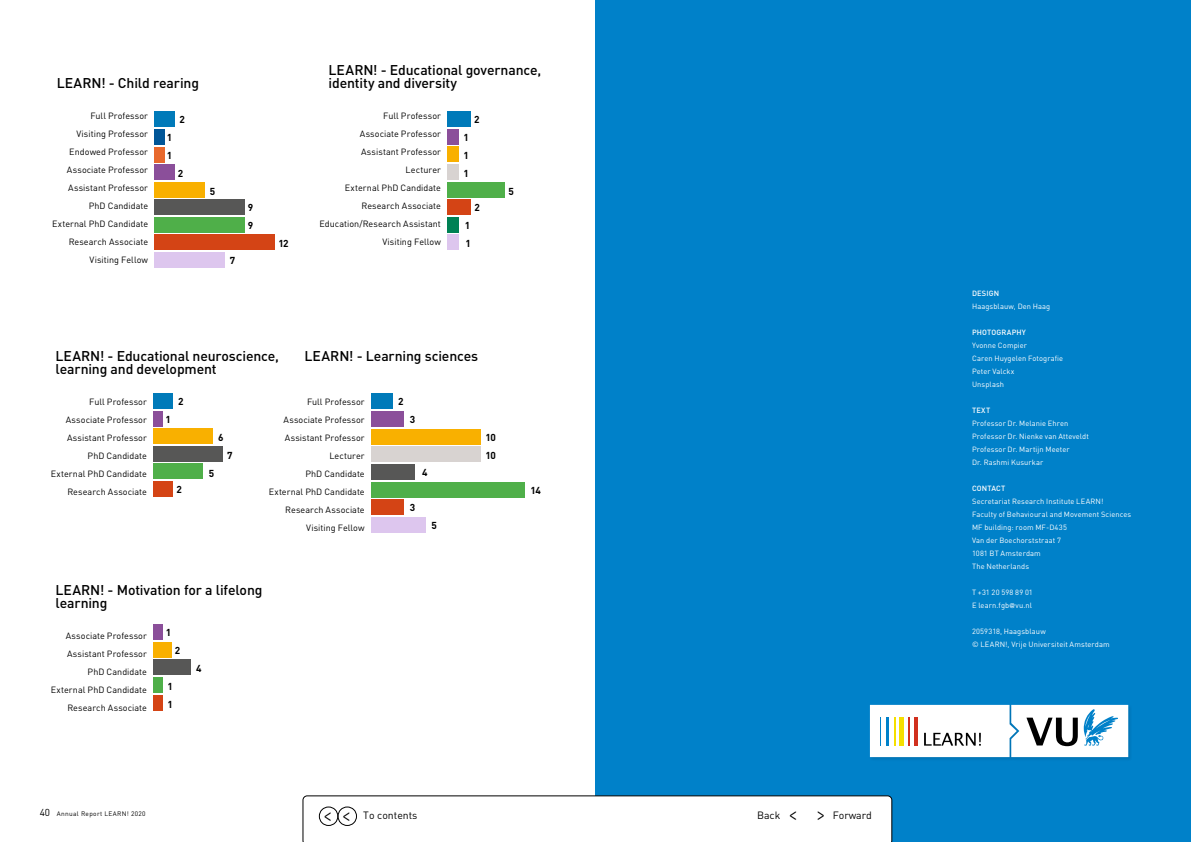
<style>
.page{position:relative;width:1191px;height:842px;background:#fff}
.page>*{position:absolute;margin:0;border:0;box-sizing:border-box;transform-origin:0 0}
.t1{font:300 24px "DIN Pro";color:#000;scale:.8 1}
.t2{font:500 14px/13px "DIN Pro";letter-spacing:-.01em;color:#000}
.t3{font:10.5px "DIN Pro";color:#000}
.t4{font:700 10px "DIN Pro";letter-spacing:-.035em;color:#000}
.t5{font:9px/18px "DIN Pro";letter-spacing:.005em;color:#000;text-align:right}
.t6{font:7.5px/13px "DIN Pro";letter-spacing:.015em;color:#fff}
.t7{font:500 7.5px "DIN Pro";letter-spacing:.02em;color:#fff}
.t8{font:6.5px "DIN Pro";letter-spacing:.05em;color:#000}
.s1{font-size:10px}
</style>
<div class="page">
<div style="left:595px;top:0;width:596px;height:842px;background:#0081c9"></div>
<div style="left:870px;top:705px;width:151px;height:56px;background:#000;opacity:.1"></div>
<div style="left:1010px;top:705px;width:122px;height:56px;background:#000;opacity:.1"></div>
<svg style="left:870px;top:705px;width:258px;height:52px"></svg>
<div style="left:153px;top:481px;width:20px;height:16px;background:#d44415"></div>
<div style="left:153px;top:463px;width:50px;height:16px;background:#4faf49"></div>
<div style="left:153px;top:446px;width:70px;height:16px;background:#575756"></div>
<div style="left:153px;top:428px;width:60px;height:16px;background:#f9b000"></div>
<div style="left:153px;top:411px;width:10px;height:15px;background:#8b4f9a"></div>
<div style="left:153px;top:393px;width:20px;height:16px;background:#007ab9"></div>
<div style="left:371px;top:517px;width:55px;height:16px;background:#ddc6ee"></div>
<div style="left:371px;top:499px;width:33px;height:16px;background:#d44415"></div>
<div style="left:371px;top:482px;width:154px;height:16px;background:#4faf49"></div>
<div style="left:371px;top:464px;width:44px;height:16px;background:#575756"></div>
<div style="left:371px;top:446px;width:110px;height:16px;background:#d8d3d1"></div>
<div style="left:371px;top:429px;width:110px;height:16px;background:#f9b000"></div>
<div style="left:371px;top:411px;width:33px;height:16px;background:#8b4f9a"></div>
<div style="left:371px;top:393px;width:22px;height:16px;background:#007ab9"></div>
<div style="left:153px;top:695px;width:9px;height:16px;background:#d44415"></div>
<div style="left:153px;top:677px;width:9px;height:16px;background:#4faf49"></div>
<div style="left:153px;top:659px;width:38px;height:16px;background:#575756"></div>
<div style="left:153px;top:642px;width:19px;height:16px;background:#f9b000"></div>
<div style="left:153px;top:624px;width:9px;height:16px;background:#8b4f9a"></div>
<div style="left:154px;top:252px;width:71px;height:16px;background:#ddc6ee"></div>
<div style="left:154px;top:234px;width:121px;height:16px;background:#d44415"></div>
<div style="left:154px;top:217px;width:91px;height:16px;background:#4faf49"></div>
<div style="left:154px;top:199px;width:91px;height:16px;background:#575756"></div>
<div style="left:154px;top:182px;width:51px;height:16px;background:#f9b000"></div>
<div style="left:154px;top:164px;width:20px;height:16px;background:#8b4f9a"></div>
<div style="left:154px;top:147px;width:10px;height:15px;background:#e8692d"></div>
<div style="left:154px;top:129px;width:10px;height:16px;background:#005698"></div>
<div style="left:154px;top:112px;width:20px;height:15px;background:#007ab9"></div>
<div style="left:447px;top:235px;width:12px;height:15px;background:#ddc6ee"></div>
<div style="left:447px;top:217px;width:12px;height:16px;background:#008154"></div>
<div style="left:447px;top:199px;width:24px;height:16px;background:#d44415"></div>
<div style="left:447px;top:182px;width:58px;height:16px;background:#4faf49"></div>
<div style="left:447px;top:164px;width:12px;height:16px;background:#d8d3d1"></div>
<div style="left:447px;top:147px;width:12px;height:15px;background:#f9b000"></div>
<div style="left:447px;top:129px;width:12px;height:16px;background:#8b4f9a"></div>
<div style="left:447px;top:111px;width:24px;height:16px;background:#007ab9"></div>
<div style="left:303px;top:796px;width:589px;height:46px;background:#fff"></div>
<h2 class="t2" style="left:57px;top:75px;width:144px">LEARN! - Child rearing</h2>
<h2 class="t2" style="left:329px;top:62px;width:214px">LEARN! - Educational governance, identity and diversity</h2>
<p class="t5" style="left:52px;top:106px;width:97px">Full Professor<br>Visiting Professor<br>Endowed Professor<br>Associate Professor<br>Assistant Professor<br>PhD Candidate<br>External PhD Candidate<br>Research Associate<br>Visiting Fellow</p>
<p class="t5" style="left:319px;top:106px;width:123px">Full Professor<br>Associate Professor<br>Assistant Professor<br>Lecturer<br>External PhD Candidate<br>Research Associate<br>Education/Research Assistant<br>Visiting Fellow</p>
<p class="t4" style="left:179px;top:111px;width:7px">2</p>
<p class="t4" style="left:474px;top:111px;width:7px">2</p>
<p class="t4" style="left:167px;top:129px;width:7px">1</p>
<p class="t4" style="left:463px;top:129px;width:7px">1</p>
<p class="t4" style="left:167px;top:147px;width:7px">1</p>
<p class="t4" style="left:463px;top:147px;width:7px">1</p>
<p class="t4" style="left:178px;top:165px;width:7px">2</p>
<p class="t4" style="left:463px;top:165px;width:7px">1</p>
<p class="t4" style="left:210px;top:183px;width:7px">5</p>
<p class="t4" style="left:508px;top:183px;width:7px">5</p>
<p class="t4" style="left:248px;top:199px;width:7px">9</p>
<p class="t4" style="left:474px;top:199px;width:7px">2</p>
<p class="t4" style="left:248px;top:217px;width:7px">9</p>
<p class="t4" style="left:465px;top:217px;width:7px">1</p>
<p class="t4" style="left:278px;top:235px;width:12px">12</p>
<p class="t4" style="left:465px;top:235px;width:7px">1</p>
<p class="t4" style="left:230px;top:252px;width:7px">7</p>
<h2 class="t2" style="left:55px;top:348px;width:225px">LEARN! - Educational neuroscience, learning and development</h2>
<h2 class="t2" style="left:304px;top:348px;width:175px">LEARN! - Learning sciences</h2>
<p class="t5" style="left:51px;top:392px;width:97px">Full Professor<br>Associate Professor<br>Assistant Professor<br>PhD Candidate<br>External PhD Candidate<br>Research Associate</p>
<p class="t4" style="left:166px;top:411px;width:7px">1</p>
<p class="t4" style="left:178px;top:393px;width:7px">2</p>
<p class="t4" style="left:177px;top:481px;width:7px">2</p>
<p class="t4" style="left:218px;top:429px;width:7px">6</p>
<p class="t4" style="left:209px;top:465px;width:7px">5</p>
<p class="t4" style="left:227px;top:447px;width:7px">7</p>
<p class="t5" style="left:269px;top:392px;width:97px">Full Professor<br>Associate Professor<br>Assistant Professor<br>Lecturer<br>PhD Candidate<br>External PhD Candidate<br>Research Associate<br>Visiting Fellow</p>
<p class="t4" style="left:398px;top:393px;width:7px">2</p>
<p class="t4" style="left:410px;top:411px;width:7px">3</p>
<p class="t4" style="left:422px;top:464px;width:7px">4</p>
<p class="t4" style="left:410px;top:499px;width:7px">3</p>
<p class="t4" style="left:431px;top:517px;width:7px">5</p>
<p class="t4" style="left:485px;top:429px;width:12px">10</p>
<p class="t4" style="left:485px;top:447px;width:12px">10</p>
<h2 class="t2" style="left:55px;top:582px;width:208px">LEARN! - Motivation for a lifelong learning</h2>
<p class="t5" style="left:51px;top:626px;width:97px">Associate Professor<br>Assistant Professor<br>PhD Candidate<br>External PhD Candidate<br>Research Associate</p>
<p class="t4" style="left:166px;top:624px;width:7px">1</p>
<p class="t4" style="left:175px;top:642px;width:7px">2</p>
<p class="t4" style="left:168px;top:678px;width:7px">1</p>
<p class="t4" style="left:168px;top:696px;width:7px">1</p>
<p class="t4" style="left:196px;top:660px;width:7px">4</p>
<p class="t4" style="left:530px;top:482px;width:12px">14</p>
<p class="t8" style="left:40px;top:809px;width:107px"><span class="s1">40</span> Annual Report LEARN! 2020</p>
<h1 class="t1" style="left:323px;top:795px;width:37px">&lt; &lt;</h1>
<p class="t3" style="left:363px;top:807px;width:56px">To contents</p>
<p class="t3" style="left:757px;top:807px;width:25px">Back</p>
<p class="t3" style="left:832px;top:807px;width:41px">Forward</p>
<h1 class="t1" style="left:788px;top:795px;width:14px">&lt;</h1>
<p class="t7" style="left:972px;top:287px;width:29px">DESIGN</p>
<p class="t6" style="left:972px;top:299px;width:80px">Haagsblauw, Den Haag</p>
<p class="t7" style="left:972px;top:326px;width:55px">PHOTOGRAPHY</p>
<p class="t6" style="left:972px;top:338px;width:93px">Yvonne Compier<br>Caren Huygelen Fotografie<br>Peter Valckx<br>Unsplash</p>
<p class="t7" style="left:972px;top:404px;width:20px">TEXT</p>
<p class="t6" style="left:972px;top:416px;width:118px">Professor Dr. Melanie Ehren<br>Professor Dr. Nienke van Atteveldt<br>Professor Dr. Martijn Meeter<br>Dr. Rashmi Kusurkar</p>
<p class="t7" style="left:972px;top:482px;width:35px">CONTACT</p>
<p class="t6" style="left:972px;top:494px;width:161px">Secretariat Research Institute LEARN!<br>Faculty of Behavioural and Movement Sciences<br>MF building: room MF-D435<br>Van der Boechorststraat 7<br>1081 BT Amsterdam<br>The Netherlands</p>
<p class="t6" style="left:972px;top:585px;width:62px">T +31 20 598 89 01<br>E learn.fgb@vu.nl</p>
<p class="t6" style="left:972px;top:624px;width:139px">2059318, Haagsblauw<br>© LEARN!, Vrije Universiteit Amsterdam</p>
</div>
